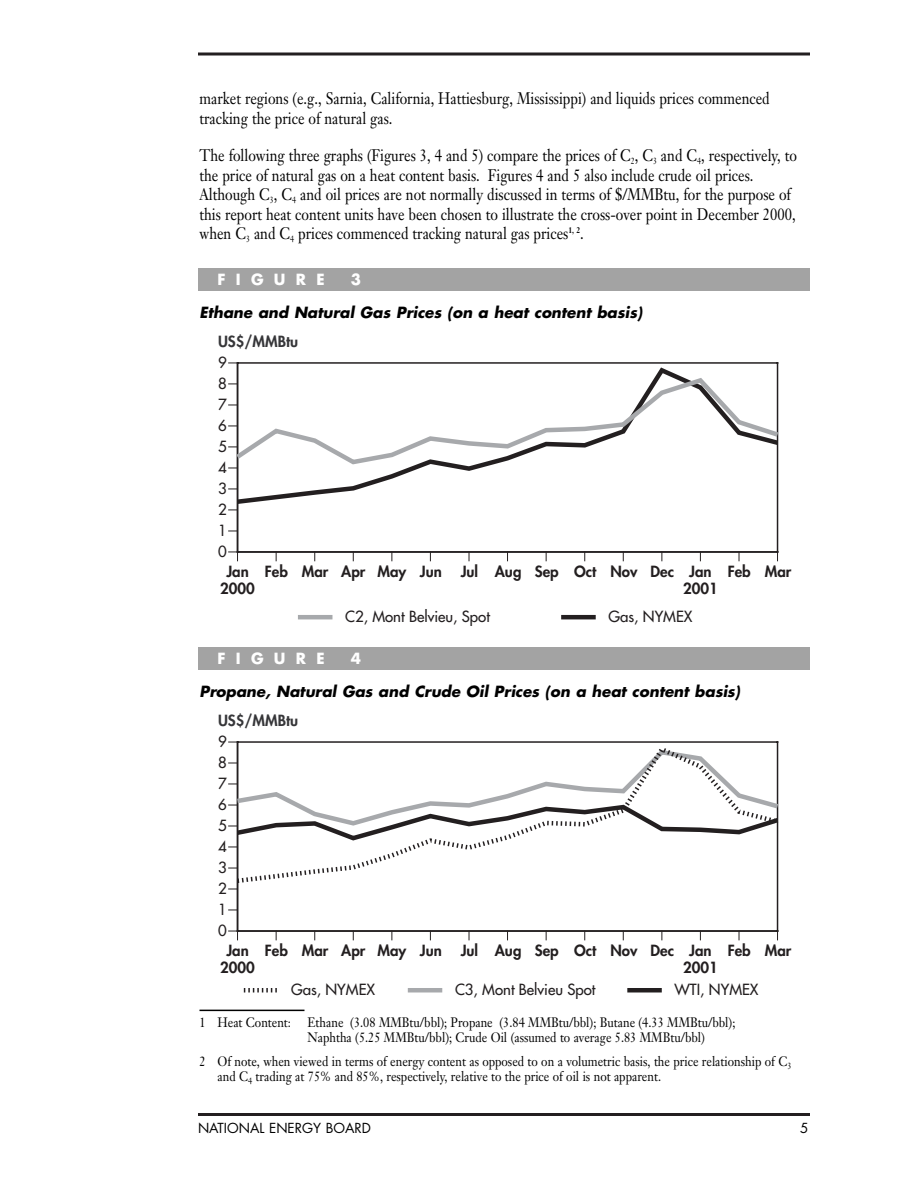
<style>
.page{position:relative;width:918px;height:1188px;background:#fff}
.page>*{position:absolute;margin:0;border:0;box-sizing:border-box;transform-origin:0 0}
.t1{font:16.5px/19.5px "Janson Text";color:#000;scale:.85 1}
.t2{font:800 15px/16.5px "Futura";color:#231f20;text-align:center}
.t3{font:italic 700 15px "Futura";color:#000}
.t4{font:15px "Futura";color:#231f20}
.t5{font:800 15px "Futura";color:#363639}
.t6{font:700 15px "Futura";letter-spacing:.685em;color:#fff}
.t7{font:13.5px/15px "Janson Text";color:#000;scale:.88 1}
.t8{font:13.5px "Futura";color:#000}
</style>
<div class="page">
<svg style="left:198px;top:52px;width:612px;height:4px"></svg>
<hr style="left:198px;top:1113px;width:612px;height:3px;background:#231f20">
<div style="left:198px;top:268px;width:612px;height:23px;background:#a3a3a3"></div>
<hr style="left:237px;top:362px;width:541px;height:2px;background:#231f20">
<hr style="left:777px;top:362px;width:1px;height:191px;background:#231f20">
<svg style="left:228px;top:363px;width:10px;height:198px"></svg>
<hr style="left:237px;top:362px;width:1px;height:191px;background:#231f20">
<hr style="left:237px;top:551px;width:541px;height:2px;background:#231f20">
<svg style="left:233px;top:365px;width:546px;height:142px"></svg>
<svg style="left:231px;top:375px;width:548px;height:92px"></svg>
<hr style="left:561px;top:615px;width:35px;height:4px;background:#231f20">
<hr style="left:298px;top:615px;width:34px;height:4px;background:#a7a9ac">
<hr style="left:200px;top:1010px;width:104px;height:1px;background:#000">
<div style="left:198px;top:647px;width:612px;height:23px;background:#a3a3a3"></div>
<hr style="left:237px;top:741px;width:541px;height:2px;background:#231f20">
<svg style="left:228px;top:742px;width:551px;height:198px"></svg>
<svg style="left:233px;top:744px;width:546px;height:142px"></svg>
<hr style="left:627px;top:988px;width:35px;height:4px;background:#231f20">
<hr style="left:408px;top:988px;width:34px;height:4px;background:#a7a9ac">
<svg style="left:244px;top:988px;width:33px;height:4px"></svg>
<p class="t1" style="left:200px;top:90px;width:672px">market regions (e.g., Sarnia, California, Hattiesburg, Mississippi) and liquids prices commenced tracking the price of natural gas.</p>
<p class="t1" style="left:199px;top:147px;width:704px">The following three graphs (Figures 3, 4 and 5) compare the prices of C<sub>2</sub>, C<sub>3</sub> and C<sub>4</sub>, respectively, to the price of natural gas on a heat content basis. Figures 4 and 5 also include crude oil prices.<br>Although C<sub>3</sub>, C<sub>4</sub> and oil prices are not normally discussed in terms of $/MMBtu, for the purpose of this report heat content units have been chosen to illustrate the cross-over point in December 2000, when C<sub>3</sub> and C<sub>4</sub> prices commenced tracking natural gas prices<sup>1,</sup> <sup>2</sup>.</p>
<p class="t6" style="left:218px;top:272px;width:109px">FIGURE</p>
<p class="t6" style="left:351px;top:272px;width:12px">3</p>
<p class="t3" style="left:200px;top:306px;width:444px">Ethane and Natural Gas Prices (on a heat content basis)</p>
<p class="t5" style="left:218px;top:334px;width:82px">US$/MMBtu</p>
<p class="t4" style="left:218px;top:355px;width:10px">9</p>
<p class="t4" style="left:218px;top:376px;width:10px">8</p>
<p class="t4" style="left:218px;top:397px;width:10px">7</p>
<p class="t4" style="left:218px;top:418px;width:10px">6</p>
<p class="t4" style="left:218px;top:439px;width:10px">5</p>
<p class="t4" style="left:218px;top:460px;width:10px">4</p>
<p class="t4" style="left:218px;top:481px;width:10px">3</p>
<p class="t4" style="left:218px;top:502px;width:10px">2</p>
<p class="t4" style="left:218px;top:523px;width:10px">1</p>
<p class="t4" style="left:218px;top:544px;width:10px">0</p>
<p class="t2" style="left:220px;top:565px;width:36px">Jan<br>2000</p>
<p class="t2" style="left:265px;top:565px;width:179px">Feb Mar Apr May Jun</p>
<p class="t2" style="left:683px;top:565px;width:36px;text-align:left;text-indent:-222px">Jul Aug Sep Oct Nov Dec Jan<br>2001</p>
<p class="t2" style="left:728px;top:565px;width:65px">Feb Mar</p>
<p class="t4" style="left:345px;top:609px;width:146px">C2, Mont Belvieu, Spot</p>
<p class="t4" style="left:608px;top:609px;width:86px">Gas, NYMEX</p>
<p class="t6" style="left:218px;top:651px;width:109px">FIGURE</p>
<p class="t6" style="left:351px;top:651px;width:12px">4</p>
<p class="t3" style="left:200px;top:685px;width:542px">Propane, Natural Gas and Crude Oil Prices (on a heat content basis)</p>
<p class="t5" style="left:218px;top:714px;width:82px">US$/MMBtu</p>
<p class="t4" style="left:218px;top:734px;width:10px">9</p>
<p class="t4" style="left:218px;top:755px;width:10px">8</p>
<p class="t4" style="left:218px;top:776px;width:10px">7</p>
<p class="t4" style="left:218px;top:797px;width:10px">6</p>
<p class="t4" style="left:218px;top:818px;width:10px">5</p>
<p class="t4" style="left:218px;top:839px;width:10px">4</p>
<p class="t4" style="left:218px;top:860px;width:10px">3</p>
<p class="t4" style="left:218px;top:881px;width:10px">2</p>
<p class="t4" style="left:218px;top:902px;width:10px">1</p>
<p class="t4" style="left:218px;top:923px;width:10px">0</p>
<p class="t2" style="left:220px;top:944px;width:36px">Jan<br>2000</p>
<p class="t2" style="left:265px;top:944px;width:179px">Feb Mar Apr May Jun</p>
<p class="t2" style="left:683px;top:944px;width:36px;text-align:left;text-indent:-222px">Jul Aug Sep Oct Nov Dec Jan<br>2001</p>
<p class="t2" style="left:728px;top:944px;width:65px">Feb Mar</p>
<p class="t4" style="left:291px;top:982px;width:86px">Gas, NYMEX</p>
<p class="t4" style="left:455px;top:982px;width:142px">C3, Mont Belvieu Spot</p>
<p class="t4" style="left:675px;top:982px;width:85px">WTI, NYMEX</p>
<p class="t7" style="left:307px;top:1016px;width:488px;text-indent:-108px">1 Heat Content: Ethane (3.08 MMBtu/bbl); Propane (3.84 MMBtu/bbl); Butane (4.33 MMBtu/bbl);<br>Naphtha (5.25 MMBtu/bbl); Crude Oil (assumed to average 5.83 MMBtu/bbl)</p>
<p class="t7" style="left:218px;top:1055px;width:654px;text-indent:-18px">2 Of note, when viewed in terms of energy content as opposed to on a volumetric basis, the price relationship of C<sub>3 </sub>and C<sub>4</sub> trading at 75% and 85%, respectively, relative to the price of oil is not apparent.</p>
<p class="t8" style="left:198px;top:1122px;width:174px">NATIONAL ENERGY BOARD</p>
<p class="t8" style="left:800px;top:1122px;width:10px">5</p>
</div>
